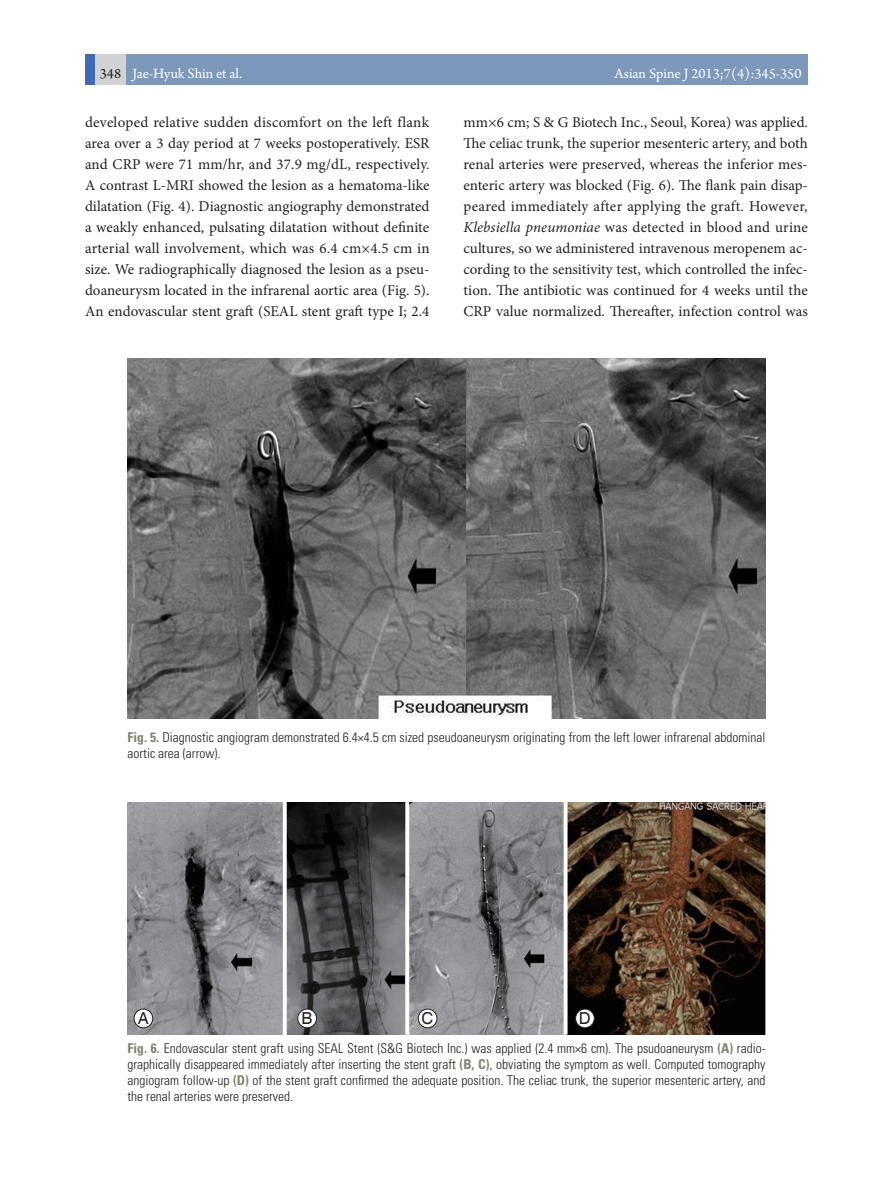
<style>
.page{position:relative;width:893px;height:1191px;background:#fff}
.page>*{position:absolute;margin:0;border:0;box-sizing:border-box;transform-origin:0 0}
.t1{font:16.5px "Helvetica";color:#231f20}
.본문_내용{font:15px/21px "Minion Pro";color:#231f20;text-align:justify}
.t2{font:15px "Arno Pro";color:#fff}
.t3{font:300 condensed 13.5px/16.2px "Univers LT Std";color:#231f20;text-align:justify}
.s1{color:#231f20}
.s2{font-style:italic}
.s3{font-weight:700;color:#82806e}
</style>
<div class="page">
<div style="left:85px;top:54px;width:58px;height:30px;background:#d1d2d4"></div>
<div style="left:126px;top:54px;width:682px;height:30px;background:#7c98bb"></div>
<div style="left:85px;top:54px;width:10px;height:30px;background:#406ab4"></div>
<img style="left:127px;top:802px;width:638px;height:232px">
<div style="left:134px;top:1009px;width:19px;height:18px;background:#fff;border-radius:50%"></div>
<div style="left:134px;top:1008px;width:19px;height:20px;border:1px solid #231f20;border-radius:50%"></div>
<div style="left:298px;top:1009px;width:18px;height:18px;background:#fff;border-radius:50%"></div>
<div style="left:298px;top:1008px;width:19px;height:20px;border:1px solid #231f20;border-radius:50%"></div>
<div style="left:418px;top:1009px;width:19px;height:18px;background:#fff;border-radius:50%"></div>
<div style="left:418px;top:1008px;width:19px;height:20px;border:1px solid #231f20;border-radius:50%"></div>
<div style="left:576px;top:1009px;width:18px;height:18px;background:#fff;border-radius:50%"></div>
<div style="left:575px;top:1008px;width:19px;height:20px;border:1px solid #231f20;border-radius:50%"></div>
<img style="left:127px;top:359px;width:638px;height:360px">
<p class="t2" style="left:100px;top:65px;width:144px"><span class="s1">348</span> Jae-Hyuk Shin et al.</p>
<p class="t2" style="left:614px;top:65px;width:189px">Asian Spine J 2013;7(4):345-350</p>
<p class="본문_내용" style="left:85px;top:112px;width:346px">developed relative sudden discomfort on the left flank area over a 3 day period at 7 weeks postoperatively. ESR and CRP were 71 mm/hr, and 37.9 mg/dL, respectively.<br>A contrast L-MRI showed the lesion as a hematoma-like dilatation (Fig. 4). Diagnostic angiography demonstrated a weakly enhanced, pulsating dilatation without definite arterial wall involvement, which was 6.4 cm×4.5 cm in size. We radiographically diagnosed the lesion as a pseu&shy;doaneurysm located in the infrarenal aortic area (Fig. 5).<br>An endovascular stent graft (SEAL stent graft type I; 2.4</p>
<p class="본문_내용" style="left:463px;top:112px;width:346px">mm×6 cm; S &amp; G Biotech Inc., Seoul, Korea) was applied.<br>The celiac trunk, the superior mesenteric artery, and both renal arteries were preserved, whereas the inferior mes&shy;enteric artery was blocked (Fig. 6). The flank pain disap&shy;peared immediately after applying the graft. However, <span class="s2">Klebsiella pneumoniae</span> was detected in blood and urine cultures, so we administered intravenous meropenem ac&shy;cording to the sensitivity test, which controlled the infec&shy;tion. The antibiotic was continued for 4 weeks until the CRP value normalized. Thereafter, infection control was</p>
<p class="t3" style="left:127px;top:729px;width:639px"><span class="s3">Fig. 5.</span> Diagnostic angiogram demonstrated 6.4×4.5 cm sized pseudoaneurysm originating from the left lower infrarenal abdominal aortic area (arrow).</p>
<p class="t1" style="left:138px;top:1009px;width:13px">A</p>
<p class="t1" style="left:302px;top:1009px;width:13px">B</p>
<p class="t1" style="left:422px;top:1009px;width:13px">C</p>
<p class="t1" style="left:579px;top:1009px;width:13px">D</p>
<p class="t3" style="left:127px;top:1039px;width:639px"><span class="s3">Fig. 6.</span> Endovascular stent graft using SEAL Stent (S&amp;G Biotech Inc.) was applied (2.4 mm×6 cm). The psudoaneurysm <span class="s3">(A)</span> radio&shy;graphically disappeared immediately after inserting the stent graft <span class="s3">(B, C)</span>, obviating the symptom as well. Computed tomography angiogram follow-up <span class="s3">(D)</span> of the stent graft confirmed the adequate position. The celiac trunk, the superior mesenteric artery, and the renal arteries were preserved.</p>
</div>
